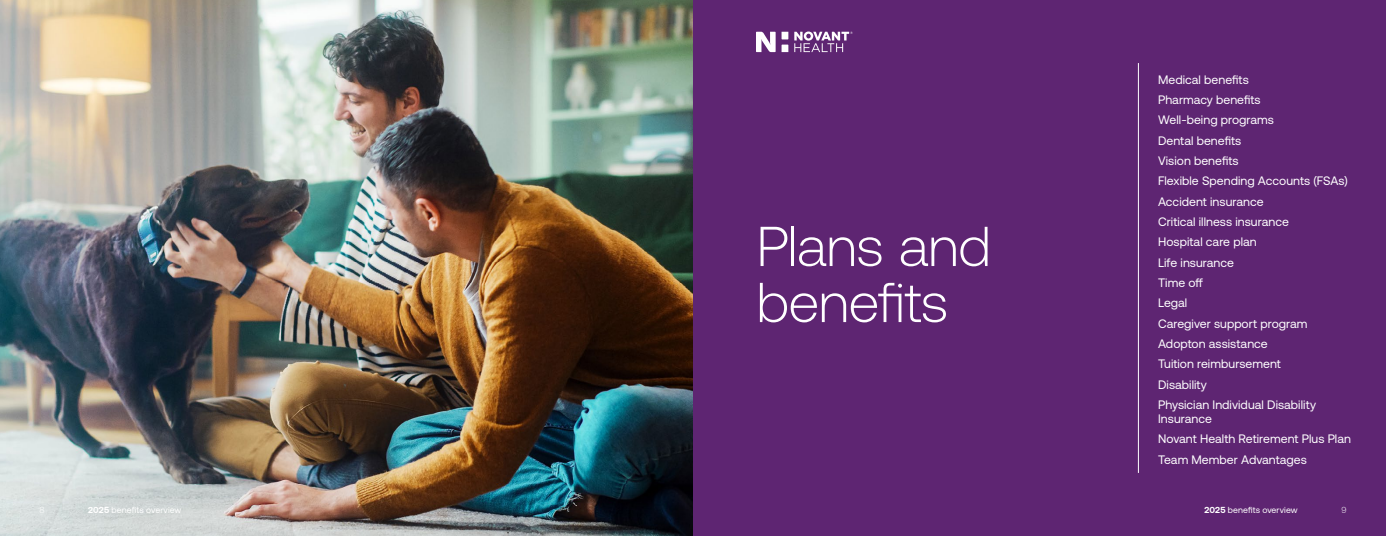
<style>
.page{position:relative;width:1386px;height:536px;background:#fff}
.page>*{position:absolute;margin:0;border:0;box-sizing:border-box;transform-origin:0 0}
.t1{font:300 56px/56px "Aeonik";letter-spacing:-.01em;color:#fff}
.t2{font:12.25px/20.3px "Aeonik";letter-spacing:.005em;color:#fff}
.t3{font:8.75px "Aeonik";letter-spacing:.01em;color:#fff}
.t4{font:300 8.75px "Aeonik";color:#fff}
.s1{font-weight:700}
</style>
<div class="page">
<img style="left:0;top:0;width:693px;height:536px">
<div style="left:693px;top:0;width:693px;height:536px;background:#5e2572"></div>
<svg style="left:756px;top:32px;width:20px;height:20px"></svg>
<svg style="left:782px;top:32px;width:6px;height:7px"></svg>
<svg style="left:782px;top:45px;width:6px;height:7px"></svg>
<svg style="left:794px;top:32px;width:59px;height:20px"></svg>
<hr style="left:1138px;top:63px;width:1px;height:409px;background:#fff">
<p class="t3" style="left:88px;top:504px;width:95px"><span class="s1">2025</span> benefits overview</p>
<h1 class="t1" style="left:757px;top:218px;width:236px">Plans and benefits</h1>
<p class="t2" style="left:1158px;top:69px;width:191px">Medical benefits<br>Pharmacy benefits<br>Well-being programs<br>Dental benefits<br>Vision benefits<br>Flexible Spending Accounts (FSAs)<br>Accident insurance<br>Critical illness insurance<br>Hospital care plan<br>Life insurance<br>Time off<br>Legal<br>Caregiver support program<br>Adopton assistance<br>Tuition reimbursement<br>Disability<br>Physician Individual Disability</p>
<p class="t2" style="left:1158px;top:408px;width:194px">Insurance<br>Novant Health Retirement Plus Plan<br>Team Member Advantages</p>
<p class="t3" style="left:1205px;top:504px;width:95px"><span class="s1">2025</span> benefits overview</p>
<p class="t4" style="left:1342px;top:504px;width:7px">9</p>
</div>
